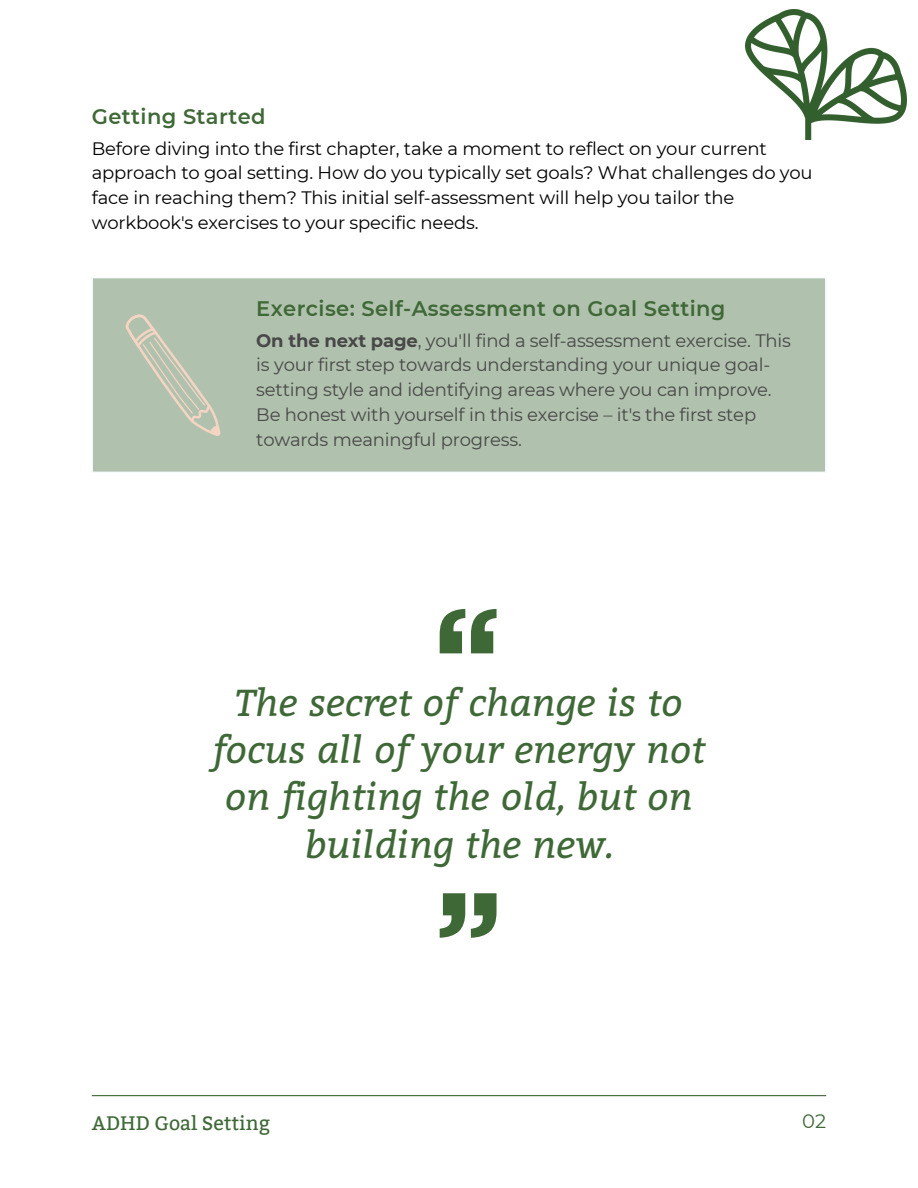
<style>
.page{position:relative;width:918px;height:1188px;background:#fff}
.page>*{position:absolute;margin:0;border:0;box-sizing:border-box;transform-origin:0 0}
.t1{font:italic 37.5px/47.2px "Bitter";color:#3f6837;text-align:center}
.t2{font:600 21px "Montserrat";letter-spacing:.02em;color:#3f6837}
.t3{font:19.5px "Bitter";color:#3f6837}
.t4{font:19.5px "Montserrat";color:#3f6837}
.t5{font:18px/24.8px "Montserrat";letter-spacing:-.01em;color:#000}
.t6{font:18px/24.8px "Montserrat";letter-spacing:-.01em;color:#484848}
.s1{font-weight:700}
</style>
<div class="page">
<div style="left:92px;top:278px;width:734px;height:194px;background:#b0c1ad"></div>
<svg style="left:126px;top:314px;width:94px;height:122px;background:#b7c3af"></svg>
<svg style="left:440px;top:609px;width:57px;height:44px"></svg>
<svg style="left:440px;top:893px;width:57px;height:45px"></svg>
<hr style="left:92px;top:1095px;width:734px;height:1px;background:#3f6837">
<img style="left:746px;top:10px;width:160px;height:129px">
<h2 class="t2" style="left:92px;top:103px;width:175px">Getting Started</h2>
<p class="t5" style="left:92px;top:136px;width:722px">Before diving into the first chapter, take a moment to reflect on your current approach to goal setting. How do you typically set goals? What challenges do you face in reaching them? This initial self-assessment will help you tailor the workbook's exercises to your specific needs.</p>
<p class="t2" style="left:256px;top:296px;width:471px">Exercise: Self-Assessment on Goal Setting</p>
<h2 class="t6" style="left:256px;top:328px;width:536px"><span class="s1">On the next page</span>, you'll find a self-assessment exercise. This is your first step towards understanding your unique goal&shy;setting style and identifying areas where you can improve.<br>Be honest with yourself in this exercise – it's the first step towards meaningful progress.</h2>
<p class="t1" style="left:213px;top:677px;width:494px">The secret of change is to focus all of your energy not on fighting the old, but on building the new.</p>
<p class="t3" style="left:92px;top:1111px;width:180px">ADHD Goal Setting</p>
<h1 class="t4" style="left:802px;top:1110px;width:25px">02</h1>
</div>
